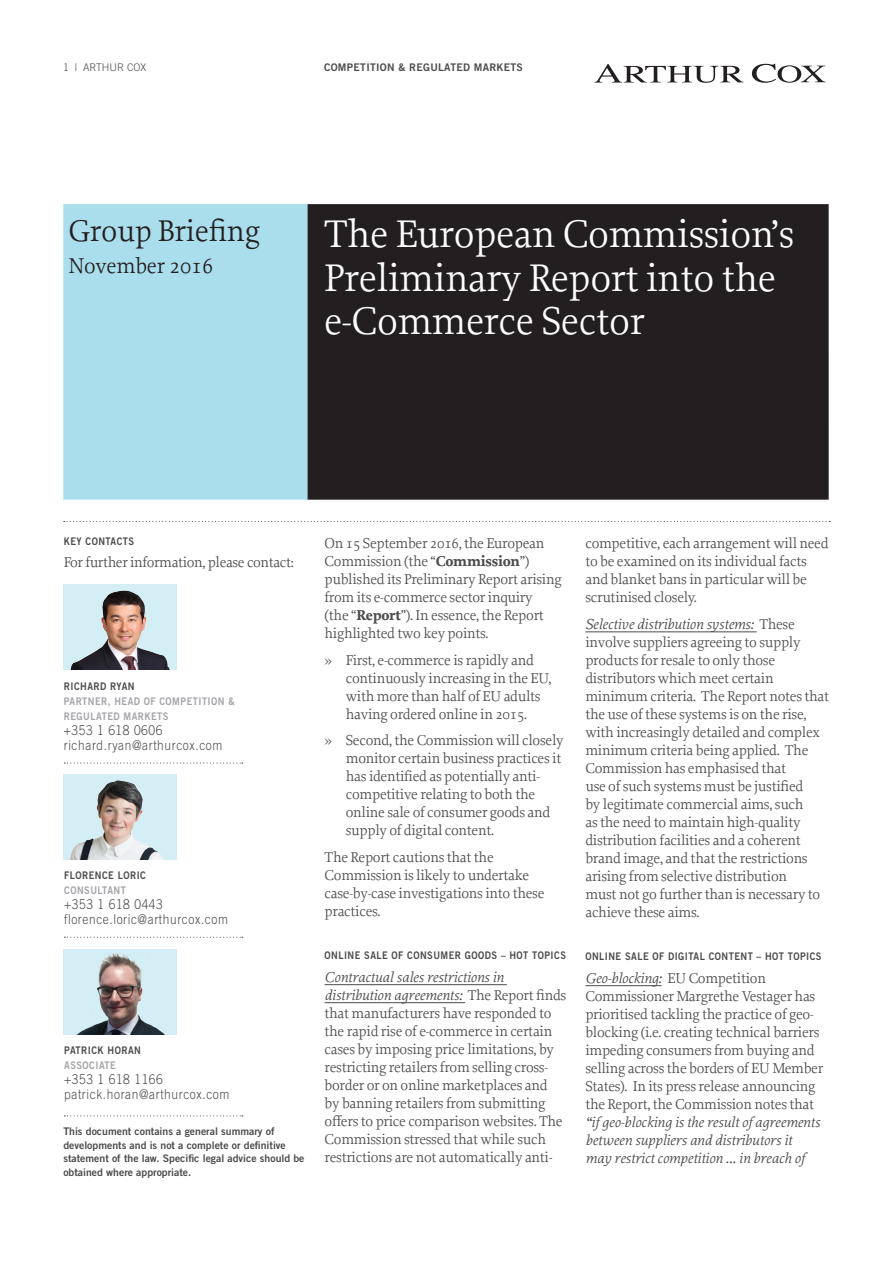
<style>
.page{position:relative;width:893px;height:1263px;background:#fff}
.page>*{position:absolute;margin:0;border:0;box-sizing:border-box;transform-origin:0 0}
.t1{font:40.5px/43.5px "Proforma";letter-spacing:-.01em;color:#fff}
.t2{font:31.5px "Proforma";letter-spacing:-.01em;color:#231f20}
.t3{font:22.5px "Proforma";letter-spacing:-.01em;color:#231f20}
.Body_text{font:15px/18px "Proforma";letter-spacing:-.02em;color:#4b4c4d}
.Key_Contact_Details{font:300 13.5px "Trade Gothic LT Std";letter-spacing:.05em;color:#4b4c4d;scale:.89 1}
.Small_Print_-_7pt{font:10.5px/13.5px "Trade Gothic LT Std Bd 2";color:#4b4c4d}
.All_Caps_title{font:10.5px "Trade Gothic LT Std Bd 2";letter-spacing:.05em;color:#4b4c4d;scale:.89 1}
.Team_Member_Title{font:10.5px "Trade Gothic LT Std Bd 2";letter-spacing:.05em;color:#a3a4a8;scale:.89 1}
.Team_Member_Name{font:10.5px "Trade Gothic LT Std Bd 2";letter-spacing:.05em;color:#4b4c4d;scale:.89 1}
.Small_Print_-_7pt-2{font:10.5px "Trade Gothic LT Std Bd 2";letter-spacing:.03em;color:#4b4c4d}
.t4{font:300 10.5px "Trade Gothic LT Std";color:#4b4c4d}
.s1{font-weight:700}
.s2{font-style:italic}
</style>
<div class="page">
<div style="left:307px;top:204px;width:522px;height:296px;background:#231f20"></div>
<div style="left:63px;top:204px;width:245px;height:296px;background:#aadeed"></div>
<svg style="left:752px;top:64px;width:74px;height:19px"></svg>
<svg style="left:594px;top:64px;width:150px;height:19px"></svg>
<svg style="left:64px;top:521px;width:766px;height:1px"></svg>
<hr style="left:325px;top:984px;width:182px;height:1px;background:#4b4c4d">
<hr style="left:325px;top:1002px;width:140px;height:1px;background:#4b4c4d">
<hr style="left:585px;top:632px;width:172px;height:1px;background:#4b4c4d">
<hr style="left:585px;top:985px;width:77px;height:1px;background:#4b4c4d">
<svg style="left:64px;top:1115px;width:179px;height:1px"></svg>
<img style="left:63px;top:585px;width:114px;height:85px">
<img style="left:64px;top:774px;width:113px;height:85px">
<svg style="left:64px;top:762px;width:179px;height:1px"></svg>
<div style="left:64px;top:949px;width:113px;height:85px;background:#d3eef5"></div>
<img style="left:78px;top:954px;width:86px;height:80px">
<svg style="left:64px;top:937px;width:179px;height:1px"></svg>
<p class="t4" style="left:63px;top:61px;width:85px">1 | ARTHUR COX</p>
<h2 class="t2" style="left:69px;top:211px;width:193px">Group Briefing</h2>
<h3 class="t3" style="left:69px;top:252px;width:146px">November 2016</h3>
<p class="Small_Print_-_7pt-2" style="left:324px;top:61px;width:200px">COMPETITION &amp; REGULATED MARKETS</p>
<h1 class="t1" style="left:324px;top:212px;width:472px">The European Commission’s<br>Preliminary Report into the e-Commerce Sector</h1>
<p class="All_Caps_title" style="left:64px;top:534px;width:81px">KEY CONTACTS</p>
<p class="Body_text" style="left:64px;top:553px;width:232px">For further information, please contact:</p>
<p class="Team_Member_Name" style="left:64px;top:680px;width:81px">RICHARD RYAN</p>
<p class="Team_Member_Title" style="left:64px;top:695px;width:193px">PARTNER, HEAD OF COMPETITION &amp;</p>
<p class="Team_Member_Title" style="left:64px;top:710px;width:119px">REGULATED MARKETS</p>
<p class="Key_Contact_Details" style="left:64px;top:722px;width:112px">+353 1 618 0606</p>
<p class="Key_Contact_Details" style="left:64px;top:737px;width:180px">richard.ryan@arthurcox.com</p>
<p class="Team_Member_Name" style="left:64px;top:869px;width:93px">FLORENCE LORIC</p>
<p class="Team_Member_Title" style="left:64px;top:884px;width:71px">CONSULTANT</p>
<p class="Key_Contact_Details" style="left:64px;top:897px;width:112px">+353 1 618 0443</p>
<p class="Key_Contact_Details" style="left:64px;top:912px;width:186px">florence.loric@arthurcox.com</p>
<p class="Team_Member_Name" style="left:64px;top:1044px;width:88px">PATRICK HORAN</p>
<p class="Team_Member_Title" style="left:64px;top:1059px;width:60px">ASSOCIATE</p>
<p class="Key_Contact_Details" style="left:64px;top:1071px;width:112px">+353 1 618 1166</p>
<p class="Key_Contact_Details" style="left:64px;top:1086px;width:187px">patrick.horan@arthurcox.com</p>
<p class="Small_Print_-_7pt" style="left:63px;top:1124px;width:243px">This document contains a general summary of developments and is not a complete or definitive statement of the law. Specific legal advice should be obtained where appropriate.</p>
<p class="Body_text" style="left:325px;top:534px;width:239px">On 15 September 2016, the European Commission (the “<span class="s1">Commission</span>”) published its Preliminary Report arising from its e-commerce sector inquiry<br>(the “<span class="s1">Report</span>”). In essence, the Report highlighted two key points.</p>
<p class="Body_text" style="left:346px;top:651px;width:207px;text-indent:-21px">» First, e-commerce is rapidly and continuously increasing in the EU, with more than half of EU adults having ordered online in 2015.</p>
<p class="Body_text" style="left:346px;top:731px;width:219px;text-indent:-21px">» Second, the Commission will closely monitor certain business practices it has identified as potentially anti&shy;competitive relating to both the online sale of consumer goods and supply of digital content.</p>
<p class="Body_text" style="left:325px;top:848px;width:221px">The Report cautions that the<br>Commission is likely to undertake case-by-case investigations into these practices.</p>
<p class="All_Caps_title" style="left:325px;top:949px;width:273px">ONLINE SALE OF CONSUMER GOODS – HOT TOPICS</p>
<p class="Body_text" style="left:325px;top:967px;width:243px"><span class="s2">Contractual sales restrictions in distribution agreements:</span> The Report finds that manufacturers have responded to the rapid rise of e-commerce in certain cases by imposing price limitations, by restricting retailers from selling cross&shy;border or on online marketplaces and by banning retailers from submitting offers to price comparison websites. The Commission stressed that while such restrictions are not automatically anti-</p>
<p class="Body_text" style="left:585px;top:534px;width:245px">competitive, each arrangement will need to be examined on its individual facts and blanket bans in particular will be scrutinised closely.</p>
<p class="Body_text" style="left:585px;top:615px;width:245px"><span class="s2">Selective distribution systems:</span> These involve suppliers agreeing to supply products for resale to only those distributors which meet certain minimum criteria. The Report notes that the use of these systems is on the rise, with increasingly detailed and complex minimum criteria being applied. The Commission has emphasised that<br>use of such systems must be justified<br>by legitimate commercial aims, such<br>as the need to maintain high-quality distribution facilities and a coherent brand image, and that the restrictions arising from selective distribution<br>must not go further than is necessary to achieve these aims.</p>
<p class="All_Caps_title" style="left:585px;top:950px;width:267px">ONLINE SALE OF DIGITAL CONTENT – HOT TOPICS</p>
<p class="Body_text" style="left:585px;top:968px;width:239px"><span class="s2">Geo-blocking:</span> EU Competition Commissioner Margrethe Vestager has prioritised tackling the practice of geo&shy;blocking (i.e. creating technical barriers impeding consumers from buying and selling across the borders of EU Member States). In its press release announcing the Report, the Commission notes that <span class="s2">“if geo-blocking is the result of agreements between suppliers and distributors it<br>may restrict competition … in breach of</span></p>
</div>
